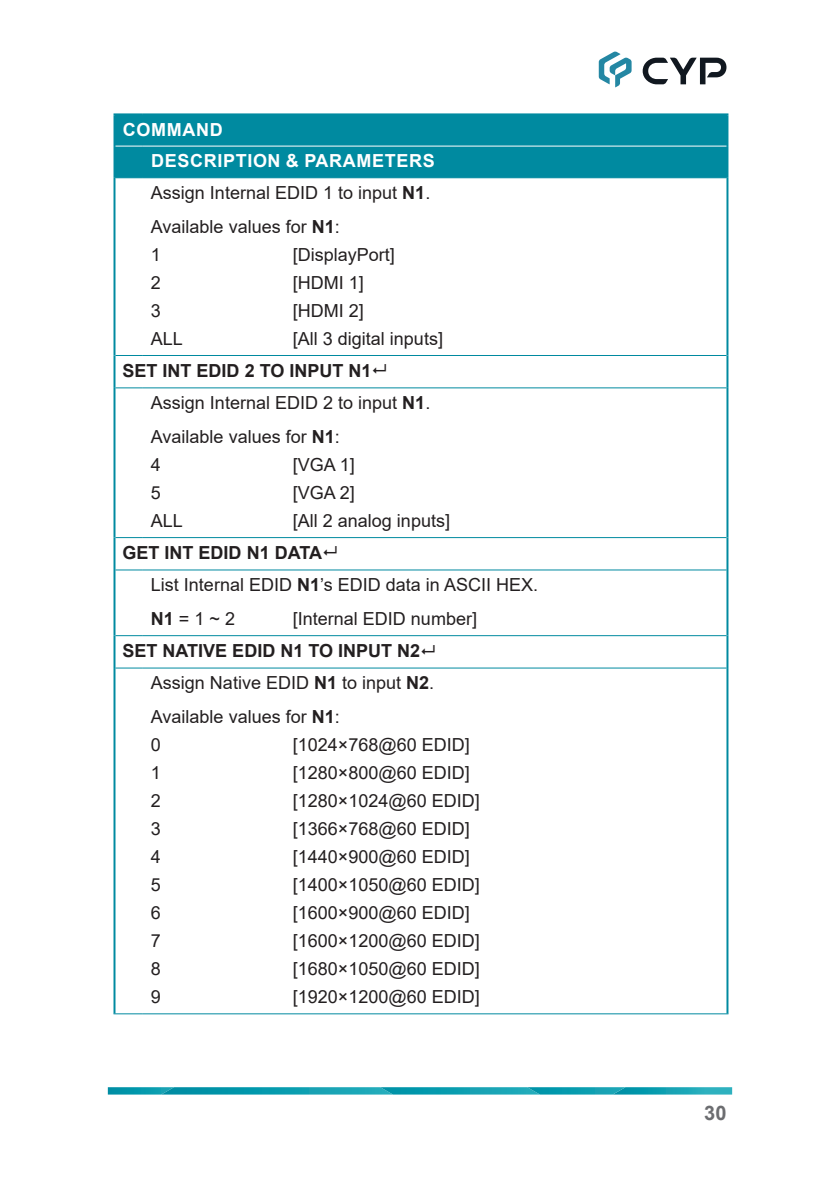
<style>
.page{position:relative;width:840px;height:1191px;background:#fff}
.page>*{position:absolute;margin:0;border:0;box-sizing:border-box;transform-origin:0 0}
.t1{font:700 20px "Arial";color:#6c6d70}
.Table_Text{font:18px/28px "Arial";color:#231f20}
.Table_Text_-_Bold{font:700 18px "Arial";color:#231f20}
.Table_Header{font:700 18px "Arial";letter-spacing:.035em;color:#fff}
.s1{font-weight:700}
</style>
<div class="page">
<svg style="left:598px;top:51px;width:33px;height:36px"></svg>
<svg style="left:642px;top:58px;width:84px;height:26px"></svg>
<svg style="left:108px;top:1087px;width:623px;height:7px;background:#15a0b2"></svg>
<hr style="left:113px;top:113px;width:30px;height:2px;background:#008aa0">
<hr style="left:113px;top:115px;width:2px;height:31px;background:#008aa0">
<hr style="left:143px;top:113px;width:585px;height:2px;background:#008aa0">
<hr style="left:726px;top:115px;width:2px;height:31px;background:#008aa0">
<hr style="left:113px;top:146px;width:2px;height:32px;background:#008aa0">
<hr style="left:726px;top:146px;width:2px;height:32px;background:#008aa0">
<hr style="left:113px;top:178px;width:2px;height:177px;background:#008aa0">
<hr style="left:726px;top:178px;width:2px;height:177px;background:#008aa0">
<hr style="left:113px;top:355px;width:2px;height:33px;background:#008aa0">
<hr style="left:726px;top:355px;width:2px;height:33px;background:#008aa0">
<hr style="left:113px;top:388px;width:2px;height:149px;background:#008aa0">
<hr style="left:726px;top:388px;width:2px;height:149px;background:#008aa0">
<hr style="left:113px;top:537px;width:2px;height:33px;background:#008aa0">
<hr style="left:726px;top:537px;width:2px;height:33px;background:#008aa0">
<hr style="left:113px;top:570px;width:2px;height:65px;background:#008aa0">
<hr style="left:726px;top:570px;width:2px;height:65px;background:#008aa0">
<hr style="left:113px;top:635px;width:2px;height:33px;background:#008aa0">
<hr style="left:726px;top:635px;width:2px;height:33px;background:#008aa0">
<hr style="left:113px;top:668px;width:2px;height:345px;background:#008aa0">
<hr style="left:726px;top:668px;width:2px;height:345px;background:#008aa0">
<div style="left:114px;top:115px;width:613px;height:63px;background:#008aa0"></div>
<hr style="left:143px;top:177px;width:583px;height:1px;background:#008aa0">
<svg style="left:115px;top:355px;width:28px;height:1px"></svg>
<svg style="left:115px;top:387px;width:28px;height:1px"></svg>
<svg style="left:115px;top:537px;width:28px;height:1px"></svg>
<svg style="left:115px;top:569px;width:28px;height:1px"></svg>
<svg style="left:115px;top:635px;width:28px;height:1px"></svg>
<hr style="left:143px;top:355px;width:583px;height:1px;background:#008aa0">
<hr style="left:143px;top:387px;width:583px;height:1px;background:#008aa0">
<hr style="left:143px;top:537px;width:583px;height:1px;background:#008aa0">
<hr style="left:143px;top:569px;width:583px;height:1px;background:#008aa0">
<hr style="left:143px;top:635px;width:583px;height:1px;background:#008aa0">
<svg style="left:115px;top:667px;width:28px;height:1px"></svg>
<hr style="left:143px;top:667px;width:583px;height:1px;background:#008aa0">
<hr style="left:113px;top:1013px;width:30px;height:1px;background:#008aa0">
<hr style="left:143px;top:1013px;width:585px;height:1px;background:#008aa0">
<p class="Table_Header" style="left:123px;top:116px;width:101px">COMMAND</p>
<p class="Table_Header" style="left:151px;top:148px;width:285px">DESCRIPTION &amp; PARAMETERS</p>
<p class="Table_Text" style="left:151px;top:178px;width:281px">Assign Internal EDID 1 to input <span class="s1">N1</span>.</p>
<p class="Table_Text" style="left:151px;top:212px;width:190px">Available values for <span class="s1">N1</span>:<br>1</p>
<p class="Table_Text" style="left:292px;top:240px;width:104px">[DisplayPort]</p>
<p class="Table_Text" style="left:151px;top:268px;width:12px">2</p>
<p class="Table_Text" style="left:292px;top:268px;width:73px">[HDMI 1]</p>
<p class="Table_Text" style="left:151px;top:296px;width:12px">3</p>
<p class="Table_Text" style="left:292px;top:296px;width:73px">[HDMI 2]</p>
<p class="Table_Text" style="left:151px;top:324px;width:34px">ALL</p>
<p class="Table_Text" style="left:292px;top:324px;width:152px">[All 3 digital inputs]</p>
<p class="Table_Text_-_Bold" style="left:122px;top:358px;width:250px">SET INT EDID 2 TO INPUT N1</p>
<p class="Table_Text" style="left:151px;top:388px;width:281px">Assign Internal EDID 2 to input <span class="s1">N1</span>.</p>
<p class="Table_Text" style="left:151px;top:422px;width:190px">Available values for <span class="s1">N1</span>:<br>4</p>
<p class="Table_Text" style="left:292px;top:450px;width:64px">[VGA 1]</p>
<p class="Table_Text" style="left:151px;top:478px;width:12px">5</p>
<p class="Table_Text" style="left:292px;top:478px;width:64px">[VGA 2]</p>
<p class="Table_Text" style="left:151px;top:506px;width:34px">ALL</p>
<p class="Table_Text" style="left:292px;top:506px;width:159px">[All 2 analog inputs]</p>
<p class="Table_Text_-_Bold" style="left:122px;top:540px;width:201px">GET INT EDID N1 DATA</p>
<p class="Table_Text" style="left:151px;top:570px;width:388px">List Internal EDID <span class="s1">N1</span>’s EDID data in ASCII HEX.</p>
<p class="Table_Text" style="left:151px;top:604px;width:86px"><span class="s1">N1</span> = 1 ~ 2</p>
<p class="Table_Text" style="left:292px;top:604px;width:186px">[Internal EDID number]</p>
<p class="Table_Text_-_Bold" style="left:122px;top:638px;width:299px">SET NATIVE EDID N1 TO INPUT N2</p>
<p class="Table_Text" style="left:151px;top:668px;width:285px">Assign Native EDID <span class="s1">N1</span> to input <span class="s1">N2</span>.</p>
<p class="Table_Text" style="left:151px;top:702px;width:190px">Available values for <span class="s1">N1</span>:<br>0</p>
<p class="Table_Text" style="left:292px;top:730px;width:178px">[1024×768@60 EDID]</p>
<p class="Table_Text" style="left:151px;top:758px;width:12px">1</p>
<p class="Table_Text" style="left:292px;top:758px;width:178px">[1280×800@60 EDID]</p>
<p class="Table_Text" style="left:151px;top:786px;width:12px">2</p>
<p class="Table_Text" style="left:292px;top:786px;width:188px">[1280×1024@60 EDID]</p>
<p class="Table_Text" style="left:151px;top:814px;width:12px">3</p>
<p class="Table_Text" style="left:292px;top:814px;width:178px">[1366×768@60 EDID]</p>
<p class="Table_Text" style="left:151px;top:842px;width:12px">4</p>
<p class="Table_Text" style="left:292px;top:842px;width:178px">[1440×900@60 EDID]</p>
<p class="Table_Text" style="left:151px;top:870px;width:12px">5</p>
<p class="Table_Text" style="left:292px;top:870px;width:188px">[1400×1050@60 EDID]</p>
<p class="Table_Text" style="left:151px;top:898px;width:12px">6</p>
<p class="Table_Text" style="left:292px;top:898px;width:178px">[1600×900@60 EDID]</p>
<p class="Table_Text" style="left:151px;top:926px;width:12px">7</p>
<p class="Table_Text" style="left:292px;top:926px;width:188px">[1600×1200@60 EDID]</p>
<p class="Table_Text" style="left:151px;top:954px;width:12px">8</p>
<p class="Table_Text" style="left:292px;top:954px;width:188px">[1680×1050@60 EDID]</p>
<p class="Table_Text" style="left:151px;top:982px;width:12px">9</p>
<p class="Table_Text" style="left:292px;top:982px;width:188px">[1920×1200@60 EDID]</p>
<p class="t1" style="left:703px;top:1099px;width:24px">30</p>
</div>
